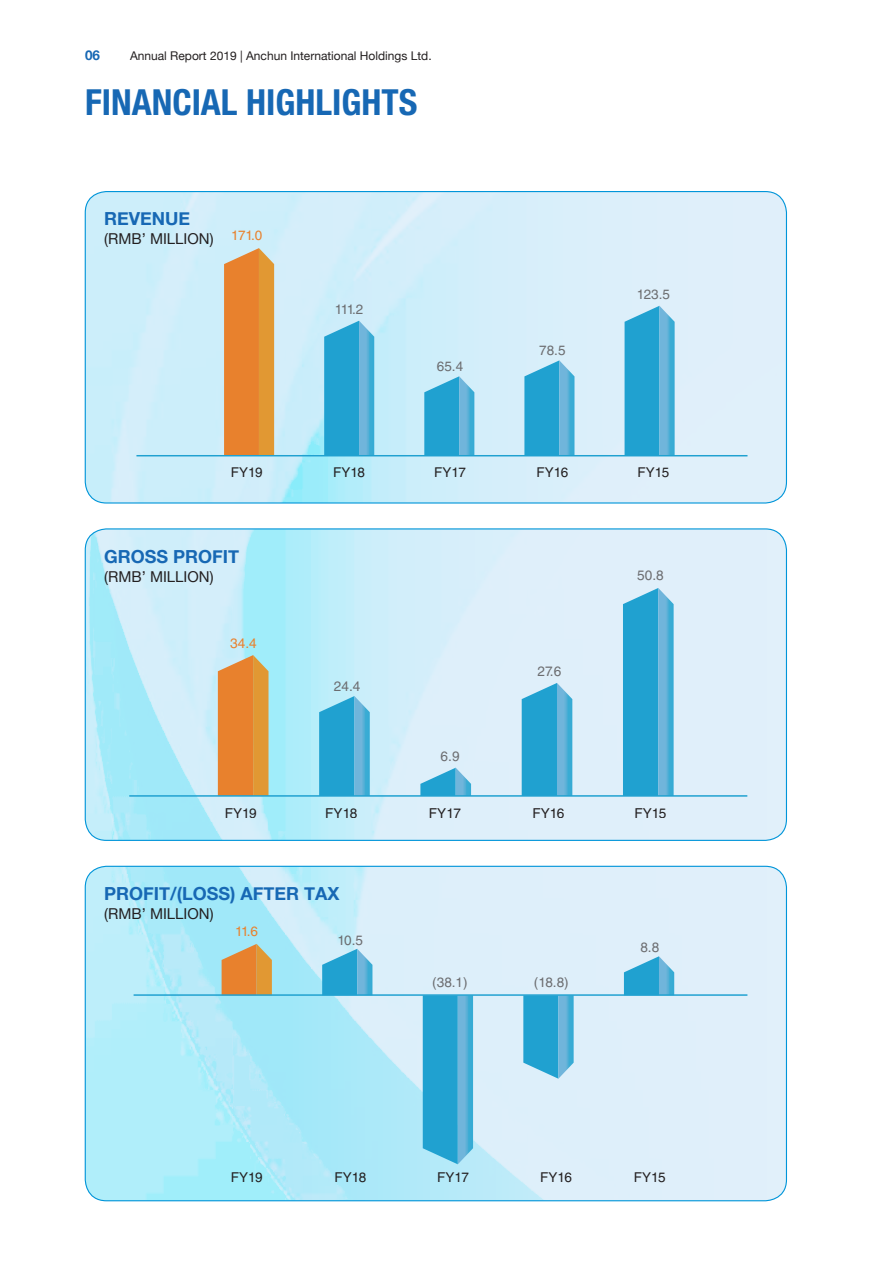
<style>
.page{position:relative;width:893px;height:1263px;background:#fff}
.page>*{position:absolute;margin:0;border:0;box-sizing:border-box;transform-origin:0 0}
.t1{font:700 condensed 36px "Helvetica Neue LT Std";color:#1768b4}
.t2{font:700 18px "Helvetica Neue";color:#1768b4}
.t3{font:15px "Helvetica Neue";color:#231f20}
.t4{font:13.65px "Helvetica LT Std";color:#231f20}
.t5{font:13.65px "Helvetica LT Std";color:#6c6d70}
.t6{font:13.65px "Helvetica LT Std";color:#e8812d}
.t7{font:13.5px "Helvetica LT Std";color:#231f20}
.t8{font:13.5px "Helvetica LT Std";letter-spacing:-.04em;color:#6c6d70}
.t9{font:13.5px "Helvetica LT Std";color:#e8812d}
.t10{font:700 13.5px "Helvetica Neue";color:#1768b4}
.t11{font:12px "Helvetica Neue";color:#231f20}
</style>
<div class="page">
<img style="left:85px;top:192px;width:701px;height:311px">
<img style="left:85px;top:530px;width:701px;height:310px">
<img style="left:85px;top:866px;width:701px;height:335px">
<svg style="left:625px;top:306px;width:50px;height:149px;background:#3caad4"></svg>
<svg style="left:524px;top:360px;width:50px;height:95px;background:#42add6"></svg>
<svg style="left:424px;top:376px;width:50px;height:79px;background:#43aed6"></svg>
<svg style="left:324px;top:321px;width:50px;height:134px;background:#3baad4"></svg>
<svg style="left:224px;top:248px;width:50px;height:207px;background:#e48b37"></svg>
<hr style="left:136px;top:455px;width:611px;height:1px;background:#20a1d0">
<svg style="left:623px;top:588px;width:51px;height:207px;background:#3aa9d4"></svg>
<svg style="left:522px;top:683px;width:50px;height:112px;background:#3eabd5"></svg>
<svg style="left:420px;top:768px;width:51px;height:27px"></svg>
<svg style="left:319px;top:696px;width:51px;height:99px;background:#3facd6"></svg>
<svg style="left:218px;top:655px;width:50px;height:140px;background:#e38d3b"></svg>
<hr style="left:129px;top:795px;width:618px;height:2px;background:#20a1d0">
<svg style="left:624px;top:956px;width:50px;height:38px;background:#58b5db"></svg>
<svg style="left:523px;top:996px;width:51px;height:83px;background:#46aed7"></svg>
<svg style="left:423px;top:996px;width:50px;height:168px;background:#38a9d4"></svg>
<svg style="left:322px;top:949px;width:50px;height:45px;background:#4fb2d9"></svg>
<svg style="left:222px;top:944px;width:50px;height:50px;background:#da974f"></svg>
<hr style="left:134px;top:994px;width:613px;height:2px;background:#20a1d0">
<p class="t10" style="left:85px;top:43px;width:17px">06</p>
<p class="t11" style="left:130px;top:45px;width:303px">Annual Report 2019 | Anchun International Holdings Ltd.</p>
<h1 class="t1" style="left:85px;top:80px;width:334px">FINANCIAL HIGHLIGHTS</h1>
<p class="t2" style="left:104px;top:202px;width:88px">REVENUE</p>
<p class="t3" style="left:104px;top:226px;width:111px">(RMB’ MILLION)</p>
<p class="t9" style="left:231px;top:228px;width:33px">171.0</p>
<p class="t8" style="left:335px;top:302px;width:30px">111.2</p>
<p class="t8" style="left:437px;top:358px;width:28px">65.4</p>
<p class="t8" style="left:539px;top:342px;width:28px">78.5</p>
<p class="t8" style="left:637px;top:287px;width:35px">123.5</p>
<p class="t7" style="left:231px;top:465px;width:33px">FY19</p>
<p class="t7" style="left:333px;top:465px;width:33px">FY18</p>
<p class="t7" style="left:434px;top:465px;width:33px">FY17</p>
<p class="t7" style="left:537px;top:465px;width:33px">FY16</p>
<p class="t7" style="left:637px;top:465px;width:33px">FY15</p>
<p class="t2" style="left:104px;top:540px;width:137px">GROSS PROFIT</p>
<p class="t3" style="left:104px;top:563px;width:111px">(RMB’ MILLION)</p>
<p class="t6" style="left:230px;top:635px;width:28px">34.4</p>
<p class="t5" style="left:334px;top:678px;width:28px">24.4</p>
<p class="t5" style="left:441px;top:748px;width:20px">6.9</p>
<p class="t5" style="left:537px;top:663px;width:25px">27.6</p>
<p class="t5" style="left:637px;top:567px;width:28px">50.8</p>
<p class="t4" style="left:225px;top:805px;width:34px">FY19</p>
<p class="t4" style="left:325px;top:805px;width:34px">FY18</p>
<p class="t4" style="left:429px;top:805px;width:34px">FY17</p>
<p class="t4" style="left:532px;top:805px;width:34px">FY16</p>
<p class="t4" style="left:634px;top:805px;width:34px">FY15</p>
<p class="t2" style="left:104px;top:877px;width:237px">PROFIT/(LOSS) AFTER TAX</p>
<p class="t3" style="left:104px;top:901px;width:111px">(RMB’ MILLION)</p>
<p class="t9" style="left:235px;top:923px;width:24px">11.6</p>
<p class="t8" style="left:337px;top:932px;width:27px">10.5</p>
<p class="t8" style="left:432px;top:974px;width:37px">(38.1)</p>
<p class="t8" style="left:534px;top:974px;width:36px">(18.8)</p>
<p class="t8" style="left:640px;top:940px;width:20px">8.8</p>
<p class="t7" style="left:231px;top:1170px;width:33px">FY19</p>
<p class="t7" style="left:334px;top:1170px;width:33px">FY18</p>
<p class="t7" style="left:437px;top:1170px;width:33px">FY17</p>
<p class="t7" style="left:540px;top:1170px;width:33px">FY16</p>
<p class="t7" style="left:634px;top:1170px;width:33px">FY15</p>
</div>
